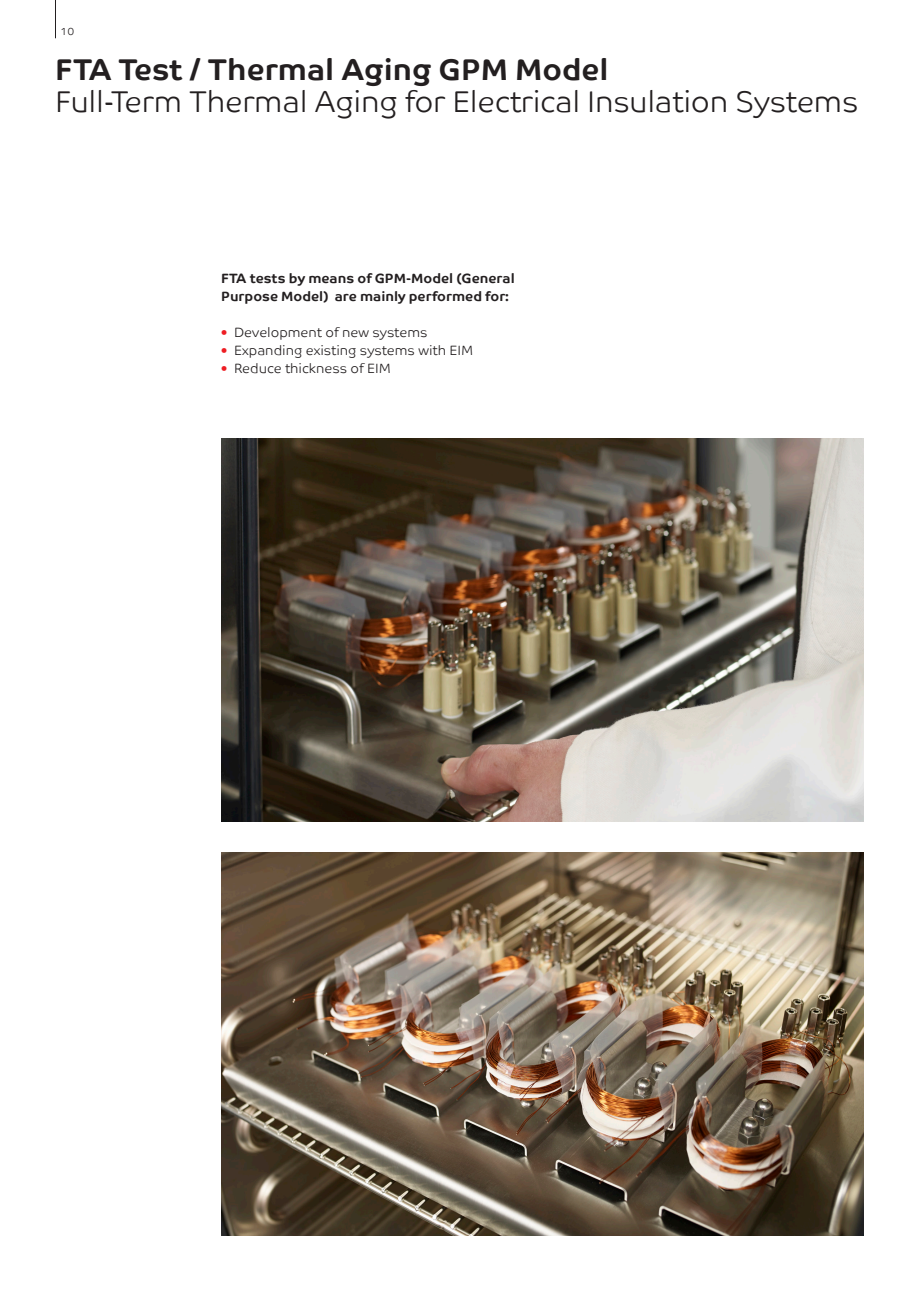
<style>
.page{position:relative;width:919px;height:1289px;background:#fff}
.page>*{position:absolute;margin:0;border:0;box-sizing:border-box;transform-origin:0 0}
.t1{font:300 30px "Co Text";letter-spacing:-.01em;color:#231f20}
.t2{font:700 30px "Co Text";color:#231f20}
.t3{font:300 13.5px "Co Text";color:#231f20}
.t4{font:700 13.5px/18px "Co Text";color:#231f20}
.t5{font:300 10.5px "Co Text";color:#231f20}
.s1{color:#ee1d23}
</style>
<div class="page">
<hr style="left:55px;top:0;width:1px;height:38px;background:#231f20">
<img style="left:221px;top:438px;width:642px;height:383px">
<img style="left:221px;top:852px;width:642px;height:383px">
<p class="t5" style="left:61px;top:25px;width:15px">10</p>
<h1 class="t2" style="left:55px;top:52px;width:554px">FTA Test / Thermal Aging GPM Model</h1>
<h1 class="t1" style="left:55px;top:84px;width:804px">Full-Term Thermal Aging for Electrical Insulation Systems</h1>
<p class="t4" style="left:221px;top:269px;width:295px">FTA tests by means of GPM-Model (General<br>Purpose Model) are mainly performed for:</p>
<p class="t3" style="left:221px;top:324px;width:208px"><span class="s1">•</span> Development of new systems</p>
<p class="t3" style="left:221px;top:342px;width:254px"><span class="s1">•</span> Expanding existing systems with EIM</p>
<p class="t3" style="left:221px;top:360px;width:171px"><span class="s1">•</span> Reduce thickness of EIM</p>
</div>
